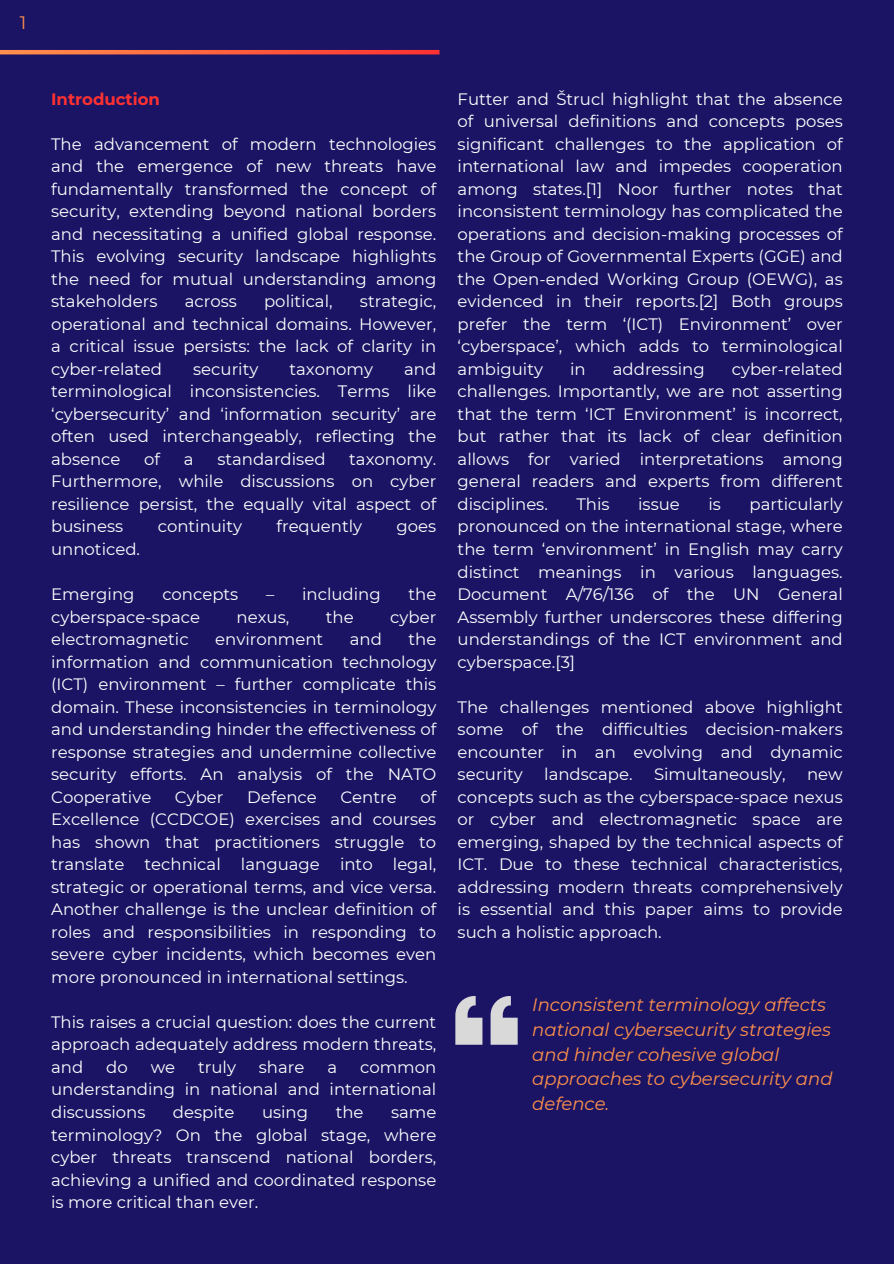
<style>
.page{position:relative;width:894px;height:1264px;background:#fff}
.page>*{position:absolute;margin:0;border:0;box-sizing:border-box;transform-origin:0 0}
.t1{font:italic 18px/24.8px "Montserrat";color:#ff914d}
.t2{font:18px "Montserrat";color:#ff914d}
.t3{font:16.5px/22.5px "Montserrat";color:#fff;text-align:justify}
.t4{font:700 16.5px "Montserrat";color:#ff3131}
</style>
<div class="page">
<div style="left:0;top:0;width:893px;height:1263px;background:#1b1464"></div>
<svg style="left:0;top:50px;width:439px;height:4px;background:#ff603e"></svg>
<svg style="left:455px;top:996px;width:62px;height:48px"></svg>
<h1 class="t2" style="left:20px;top:11px;width:8px">1</h1>
<p class="t4" style="left:51px;top:89px;width:110px">Introduction</p>
<p class="t3" style="left:51px;top:132px;width:386px">The advancement of modern technologies and the emergence of new threats have fundamentally transformed the concept of security, extending beyond national borders and necessitating a unified global response.<br>This evolving security landscape highlights the need for mutual understanding among stakeholders</p>
<p class="t3" style="left:51px;top:290px;width:386px;text-indent:309px">strategic, operational and technical domains. However, a critical issue persists: the lack of clarity in cyber-related</p>
<p class="t3" style="left:185px;top:290px;width:54px">across</p>
<p class="t3" style="left:264px;top:290px;width:70px">political,</p>
<p class="t3" style="left:51px;top:357px;width:386px;text-indent:353px">and terminological inconsistencies. Terms like ‘cybersecurity’ and ‘information security’ are often used interchangeably, reflecting the absence</p>
<p class="t3" style="left:193px;top:357px;width:67px">security</p>
<p class="t3" style="left:289px;top:357px;width:85px">taxonomy</p>
<p class="t3" style="left:144px;top:448px;width:17px">of</p>
<p class="t3" style="left:184px;top:448px;width:11px">a</p>
<p class="t3" style="left:217px;top:448px;width:110px">standardised</p>
<p class="t3" style="left:51px;top:448px;width:386px;text-indent:298px">taxonomy.<br>Furthermore, while discussions on cyber resilience persist, the equally vital aspect of business</p>
<p class="t3" style="left:158px;top:515px;width:86px">continuity</p>
<p class="t3" style="left:276px;top:515px;width:87px">frequently</p>
<p class="t3" style="left:396px;top:515px;width:41px">goes</p>
<p class="t3" style="left:51px;top:538px;width:90px">unnoticed.</p>
<p class="t3" style="left:51px;top:583px;width:85px">Emerging</p>
<p class="t3" style="left:162px;top:583px;width:77px">concepts</p>
<p class="t3" style="left:266px;top:583px;width:116px">– including</p>
<p class="t3" style="left:408px;top:583px;width:29px">the</p>
<p class="t3" style="left:51px;top:605px;width:150px">cyberspace-space</p>
<p class="t3" style="left:236px;top:605px;width:54px">nexus,</p>
<p class="t3" style="left:326px;top:605px;width:29px">the</p>
<p class="t3" style="left:390px;top:605px;width:47px">cyber</p>
<p class="t3" style="left:51px;top:628px;width:139px">electromagnetic</p>
<p class="t3" style="left:215px;top:628px;width:109px">environment</p>
<p class="t3" style="left:350px;top:628px;width:34px">and</p>
<p class="t3" style="left:51px;top:628px;width:386px;text-indent:357px">the information and communication technology (ICT) environment – further complicate this domain. These inconsistencies in terminology and understanding hinder the effectiveness of response strategies and undermine collective security efforts. An analysis of the NATO Cooperative</p>
<p class="t3" style="left:51px;top:785px;width:386px;text-indent:369px">of Excellence (CCDCOE) exercises and courses has shown that practitioners struggle to translate technical language into legal, strategic or operational terms, and vice versa.<br>Another challenge is the unclear definition of roles and responsibilities in responding to severe cyber incidents, which becomes even more pronounced in international settings.</p>
<p class="t3" style="left:51px;top:1010px;width:386px">This raises a crucial question: does the current approach adequately address modern threats, and</p>
<p class="t3" style="left:175px;top:785px;width:50px">Cyber</p>
<p class="t3" style="left:247px;top:785px;width:71px">Defence</p>
<p class="t3" style="left:340px;top:785px;width:58px">Centre</p>
<p class="t3" style="left:106px;top:1055px;width:23px">do</p>
<p class="t3" style="left:151px;top:1055px;width:26px">we</p>
<p class="t3" style="left:198px;top:1055px;width:39px">truly</p>
<p class="t3" style="left:259px;top:1055px;width:47px">share</p>
<p class="t3" style="left:327px;top:1055px;width:11px">a</p>
<p class="t3" style="left:51px;top:1055px;width:386px;text-indent:309px">common understanding in national and international discussions</p>
<p class="t3" style="left:173px;top:1100px;width:63px">despite</p>
<p class="t3" style="left:262px;top:1100px;width:48px">using</p>
<p class="t3" style="left:335px;top:1100px;width:29px">the</p>
<p class="t3" style="left:51px;top:1100px;width:386px;text-indent:340px">same terminology? On the global stage, where cyber threats transcend national borders, achieving a unified and coordinated response is more critical than ever.</p>
<p class="t3" style="left:457px;top:87px;width:386px">Futter and Štrucl highlight that the absence of universal definitions and concepts poses significant challenges to the application of international law and impedes cooperation among states.[1] Noor further notes that inconsistent terminology has complicated the operations and decision-making processes of the Group of Governmental Experts (GGE) and the Open-ended Working Group (OEWG), as evidenced in their reports.[2] Both groups prefer the term ‘(ICT) Environment’ over ‘cyberspace’, which adds to terminological ambiguity</p>
<p class="t3" style="left:457px;top:357px;width:386px;text-indent:274px">cyber-related challenges. Importantly, we are not asserting that the term ‘ICT Environment’ is incorrect, but rather that its lack of clear definition allows for varied interpretations among general readers and experts from different disciplines.</p>
<p class="t3" style="left:570px;top:357px;width:17px">in</p>
<p class="t3" style="left:612px;top:357px;width:93px">addressing</p>
<p class="t3" style="left:457px;top:493px;width:386px;text-indent:292px">particularly pronounced on the international stage, where the term ‘environment’ in English may carry distinct meanings in various languages.<br>Document A/76/136 of the UN General Assembly further underscores these differing understandings of the ICT environment and cyberspace.[3]</p>
<p class="t3" style="left:457px;top:695px;width:386px">The challenges mentioned above highlight some of the difficulties decision-makers encounter in an evolving and dynamic security</p>
<p class="t3" style="left:576px;top:493px;width:35px">This</p>
<p class="t3" style="left:638px;top:493px;width:43px">issue</p>
<p class="t3" style="left:708px;top:493px;width:14px">is</p>
<p class="t3" style="left:544px;top:763px;width:90px">landscape.</p>
<p class="t3" style="left:653px;top:763px;width:133px">Simultaneously,</p>
<p class="t3" style="left:457px;top:763px;width:386px;text-indent:349px">new concepts such as the cyberspace-space nexus or cyber and electromagnetic space are emerging, shaped by the technical aspects of ICT. Due to these technical characteristics, addressing modern threats comprehensively is essential and this paper aims to provide such a holistic approach.</p>
<p class="t1" style="left:532px;top:992px;width:301px">Inconsistent terminology affects national cybersecurity strategies and hinder cohesive global approaches to cybersecurity and defence.</p>
</div>
